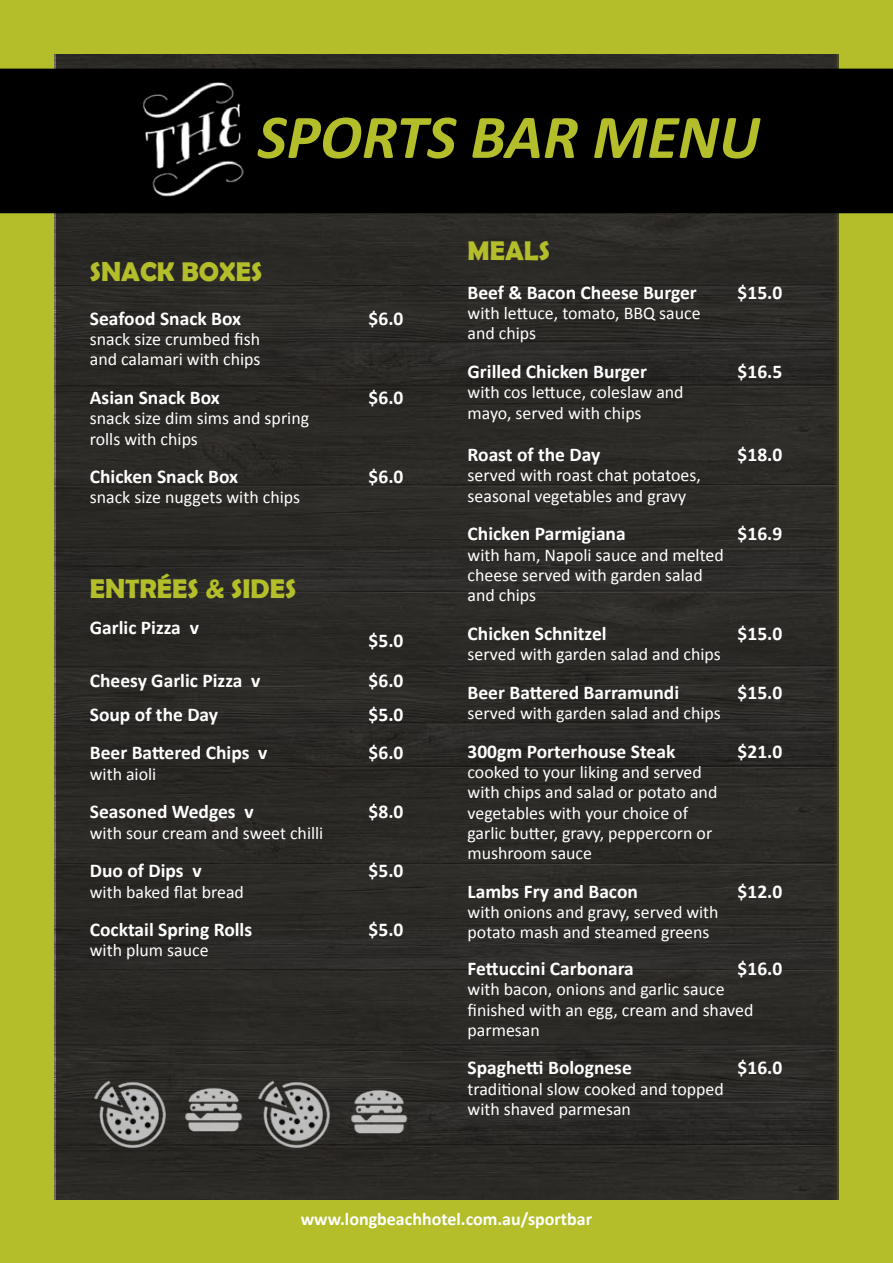
<style>
.page{position:relative;width:893px;height:1263px;background:#b3be2a}
.page>*{position:absolute;margin:0;border:0;box-sizing:border-box;transform-origin:0 0}
.t1{font:italic 700 62.7px "Calibri";color:#b3be2a}
.t2{font:700 27.15px "Berlin Sans FB Demi";color:#b3be2a}
.t3{font:700 19.5px "Calibri";color:#fff}
.t4{font:700 18px "Calibri";color:#fff}
.t5{font:17.85px/20.2px "Calibri";color:#fff}
</style>
<div class="page">
<div style="left:56px;top:54px;width:783px;height:1145px;background:#2c2a26"></div>
<div style="left:0;top:69px;width:893px;height:144px;background:#000"></div>
<img style="left:120px;top:72px;width:131px;height:129px">
<img style="left:91px;top:1076px;width:77px;height:76px">
<img style="left:256px;top:1078px;width:76px;height:81px">
<img style="left:184px;top:1084px;width:60px;height:48px">
<img style="left:349px;top:1090px;width:61px;height:53px">
<h1 class="t1" style="left:258px;top:97px;width:504px">SPORTS BAR MENU</h1>
<h2 class="t2" style="left:90px;top:256px;width:174px">SNACK BOXES</h2>
<p class="t3" style="left:90px;top:306px;width:153px">Seafood Snack Box</p>
<p class="t3" style="left:369px;top:306px;width:36px">$6.0</p>
<p class="t5" style="left:90px;top:329px;width:172px">snack size crumbed fish and calamari with chips</p>
<p class="t3" style="left:90px;top:385px;width:132px">Asian Snack Box</p>
<p class="t3" style="left:369px;top:385px;width:36px">$6.0</p>
<p class="t5" style="left:90px;top:408px;width:221px">snack size dim sims and spring rolls with chips</p>
<p class="t3" style="left:90px;top:464px;width:150px">Chicken Snack Box</p>
<p class="t3" style="left:369px;top:464px;width:36px">$6.0</p>
<p class="t5" style="left:90px;top:487px;width:212px">snack size nuggets with chips</p>
<h2 class="t2" style="left:90px;top:573px;width:208px">ENTRÉES &amp; SIDES</h2>
<p class="t3" style="left:90px;top:615px;width:111px">Garlic Pizza v</p>
<p class="t3" style="left:369px;top:628px;width:36px">$5.0</p>
<p class="t3" style="left:90px;top:668px;width:172px">Cheesy Garlic Pizza v</p>
<p class="t3" style="left:369px;top:668px;width:36px">$6.0</p>
<p class="t3" style="left:90px;top:702px;width:130px">Soup of the Day</p>
<p class="t3" style="left:369px;top:702px;width:36px">$5.0</p>
<p class="t3" style="left:90px;top:740px;width:179px">Beer Battered Chips v</p>
<p class="t3" style="left:369px;top:740px;width:36px">$6.0</p>
<p class="t5" style="left:90px;top:764px;width:68px">with aioli</p>
<p class="t3" style="left:90px;top:799px;width:165px">Seasoned Wedges v</p>
<p class="t3" style="left:369px;top:799px;width:36px">$8.0</p>
<p class="t5" style="left:90px;top:823px;width:235px">with sour cream and sweet chilli</p>
<p class="t3" style="left:90px;top:858px;width:113px">Duo of Dips v</p>
<p class="t3" style="left:369px;top:858px;width:36px">$5.0</p>
<p class="t5" style="left:90px;top:881px;width:156px">with baked flat bread</p>
<p class="t3" style="left:90px;top:917px;width:164px">Cocktail Spring Rolls</p>
<p class="t3" style="left:369px;top:917px;width:36px">$5.0</p>
<p class="t5" style="left:90px;top:940px;width:120px">with plum sauce</p>
<h2 class="t2" style="left:468px;top:235px;width:84px">MEALS</h2>
<p class="t3" style="left:468px;top:280px;width:231px">Beef &amp; Bacon Cheese Burger</p>
<p class="t3" style="left:738px;top:280px;width:46px">$15.0</p>
<p class="t5" style="left:468px;top:303px;width:234px">with lettuce, tomato, BBQ sauce and chips</p>
<p class="t3" style="left:468px;top:359px;width:181px">Grilled Chicken Burger</p>
<p class="t3" style="left:738px;top:359px;width:46px">$16.5</p>
<p class="t5" style="left:468px;top:382px;width:218px">with cos lettuce, coleslaw and mayo, served with chips</p>
<p class="t3" style="left:468px;top:442px;width:134px">Roast of the Day</p>
<p class="t3" style="left:738px;top:442px;width:46px">$18.0</p>
<p class="t5" style="left:468px;top:465px;width:235px">served with roast chat potatoes, seasonal vegetables and gravy</p>
<p class="t3" style="left:468px;top:521px;width:160px">Chicken Parmigiana</p>
<p class="t3" style="left:738px;top:521px;width:46px">$16.9</p>
<p class="t5" style="left:468px;top:545px;width:258px">with ham, Napoli sauce and melted cheese served with garden salad and chips</p>
<p class="t3" style="left:468px;top:621px;width:141px">Chicken Schnitzel</p>
<p class="t3" style="left:738px;top:621px;width:46px">$15.0</p>
<p class="t5" style="left:468px;top:644px;width:255px">served with garden salad and chips</p>
<p class="t3" style="left:468px;top:680px;width:213px">Beer Battered Barramundi</p>
<p class="t3" style="left:738px;top:680px;width:46px">$15.0</p>
<p class="t5" style="left:468px;top:703px;width:255px">served with garden salad and chips</p>
<p class="t3" style="left:468px;top:739px;width:209px">300gm Porterhouse Steak</p>
<p class="t3" style="left:738px;top:739px;width:46px">$21.0</p>
<p class="t5" style="left:468px;top:762px;width:251px">cooked to your liking and served with chips and salad or potato and vegetables with your choice of garlic butter, gravy, peppercorn or mushroom sauce</p>
<p class="t3" style="left:468px;top:879px;width:172px">Lambs Fry and Bacon</p>
<p class="t3" style="left:738px;top:879px;width:46px">$12.0</p>
<p class="t5" style="left:468px;top:902px;width:253px">with onions and gravy, served with potato mash and steamed greens</p>
<p class="t3" style="left:468px;top:956px;width:168px">Fettuccini Carbonara</p>
<p class="t3" style="left:738px;top:956px;width:46px">$16.0</p>
<p class="t5" style="left:468px;top:979px;width:287px">with bacon, onions and garlic sauce finished with an egg, cream and shaved parmesan</p>
<p class="t3" style="left:468px;top:1055px;width:166px">Spaghetti Bolognese</p>
<p class="t3" style="left:738px;top:1055px;width:46px">$16.0</p>
<p class="t5" style="left:468px;top:1078px;width:258px">traditional slow cooked and topped with shaved parmesan</p>
<p class="t4" style="left:301px;top:1207px;width:293px">www.longbeachhotel.com.au/sportbar</p>
</div>
